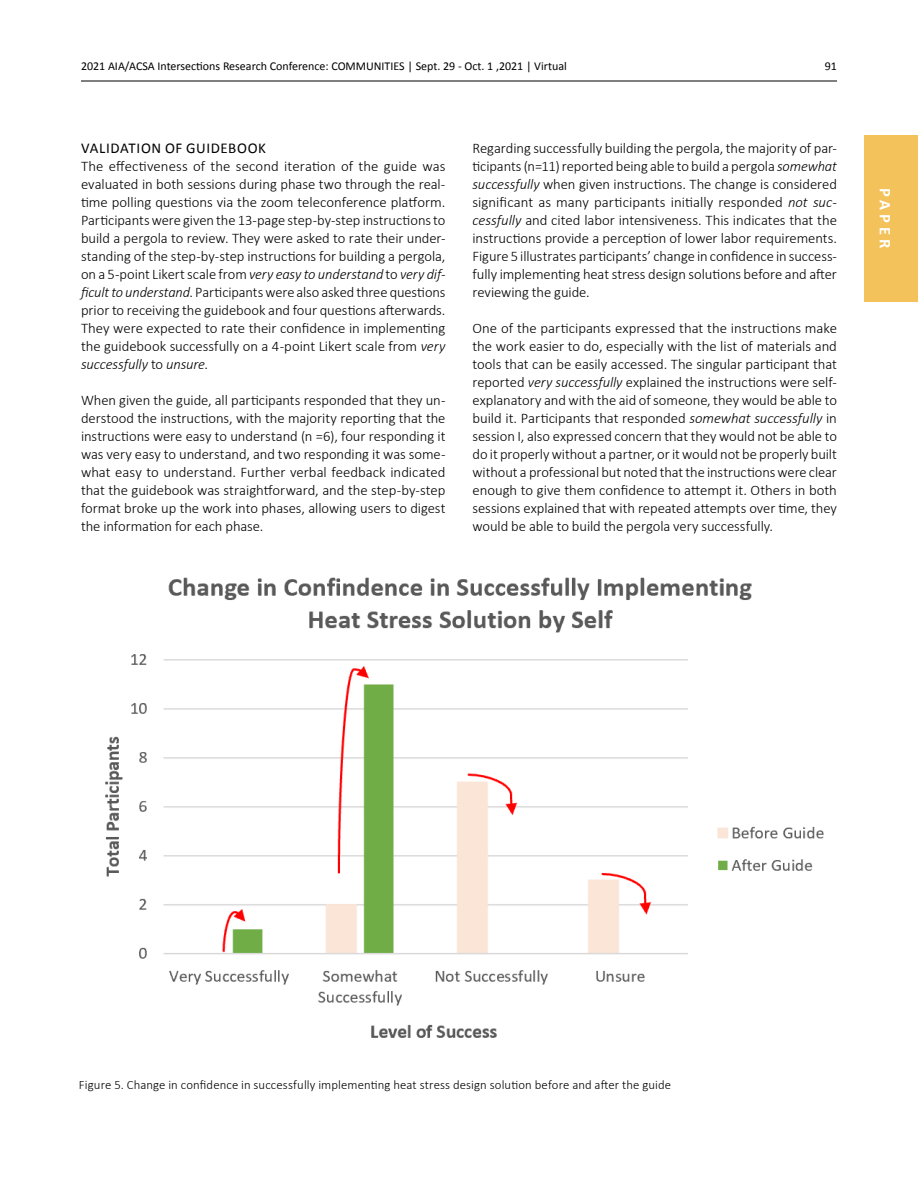
<style>
.page{position:relative;width:918px;height:1188px;background:#fff}
.page>*{position:absolute;margin:0;border:0;box-sizing:border-box;transform-origin:0 0}
.t1{font:700 16.5px "Calibri";letter-spacing:.235em;color:#fff}
.t2{font:15px "Calibri";letter-spacing:.04em;color:#000}
.t3{font:300 14.7px/18px "Calibri";letter-spacing:-.005em;color:#000;text-align:justify}
.t4{font:300 12.75px "Calibri";letter-spacing:.01em;color:#000}
.t5{font:12px "Calibri";color:#000}
.s1{font-style:italic}
</style>
<div class="page">
<hr style="left:81px;top:81px;width:756px;height:1px;background:#000">
<div style="left:864px;top:135px;width:54px;height:166px;background:#f3c25a"></div>
<img style="left:105px;top:577px;width:719px;height:461px">
<p class="t5" style="left:81px;top:58px;width:487px">2021 AIA/ACSA Intersections Research Conference: COMMUNITIES | Sept. 29 - Oct. 1 ,2021 | Virtual</p>
<p class="t5" style="left:825px;top:58px;width:14px">91</p>
<p class="t2" style="left:81px;top:139px;width:186px">VALIDATION OF GUIDEBOOK</p>
<p class="t3" style="left:81px;top:156px;width:366px">The effectiveness of the second iteration of the guide was evaluated in both sessions during phase two through the real&shy;time polling questions via the zoom teleconference platform.<br>Participants were given the 13-page step-by-step instructions to build a pergola to review. They were asked to rate their under&shy;standing of the step-by-step instructions for building a pergola, on a 5-point Likert scale from <span class="s1">very easy to understand</span> to <span class="s1">very dif&shy;ficult to understand</span>. Participants were also asked three questions prior to receiving the guidebook and four questions afterwards.<br>They were expected to rate their confidence in implementing the guidebook successfully on a 4-point Likert scale from <span class="s1">very successfully</span> to <span class="s1">unsure</span>.</p>
<p class="t3" style="left:81px;top:390px;width:366px">When given the guide, all participants responded that they un&shy;derstood the instructions, with the majority reporting that the instructions were easy to understand (n =6), four responding it was very easy to understand, and two responding it was some&shy;what easy to understand. Further verbal feedback indicated that the guidebook was straightforward, and the step-by-step format broke up the work into phases, allowing users to digest the information for each phase.</p>
<p class="t3" style="left:472px;top:138px;width:366px">Regarding successfully building the pergola, the majority of par&shy;ticipants (n=11) reported being able to build a pergola <span class="s1">somewhat successfully</span> when given instructions. The change is considered significant as many participants initially responded <span class="s1">not suc&shy;cessfully</span> and cited labor intensiveness. This indicates that the instructions provide a perception of lower labor requirements.<br>Figure 5 illustrates participants’ change in confidence in success&shy;fully implementing heat stress design solutions before and after reviewing the guide.</p>
<p class="t3" style="left:472px;top:318px;width:366px">One of the participants expressed that the instructions make the work easier to do, especially with the list of materials and tools that can be easily accessed. The singular participant that reported <span class="s1">very successfully</span> explained the instructions were self&shy;explanatory and with the aid of someone, they would be able to build it. Participants that responded <span class="s1">somewhat successfully</span> in session I, also expressed concern that they would not be able to do it properly without a partner, or it would not be properly built without a professional but noted that the instructions were clear enough to give them confidence to attempt it. Others in both sessions explained that with repeated attempts over time, they would be able to build the pergola very successfully.</p>
<p class="t1" style="left:896px;top:188px;width:61px;rotate:90deg">PAPER</p>
<p class="t4" style="left:79px;top:1077px;width:594px">Figure 5. Change in confidence in successfully implementing heat stress design solution before and after the guide</p>
</div>
